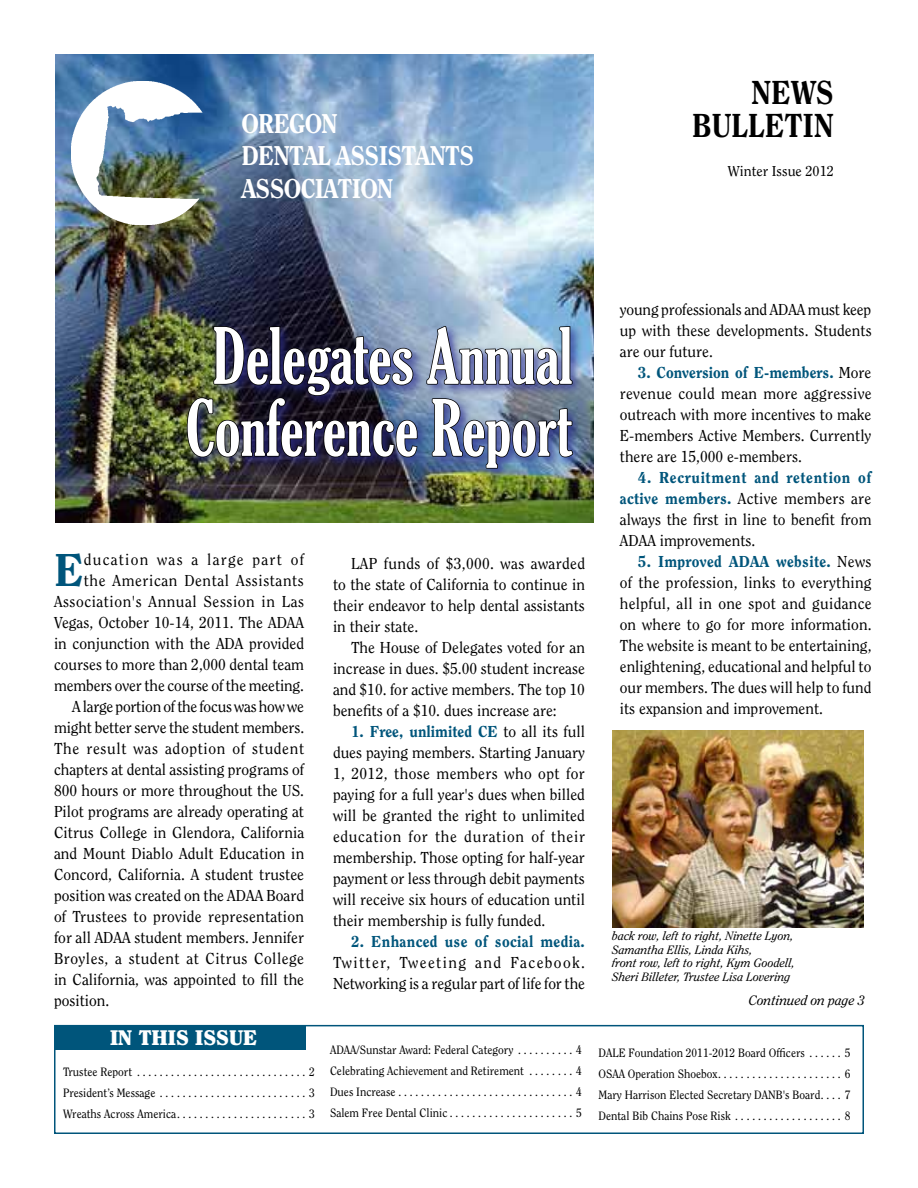
<style>
.page{position:relative;width:918px;height:1188px;background:#fff}
.page>*{position:absolute;margin:0;border:0;box-sizing:border-box;transform-origin:0 0}
.t1{font:extra-condensed 75px/72px "Gloucester";color:#fff;text-align:center}
.t2{font:800 45.75px "Clearface";color:#00557b}
.t3{font:800 33px "Clearface";color:#000;scale:.9 1}
.t4{font:800 27px/32.4px "Clearface";letter-spacing:-.03em;color:#fff;scale:.9 1}
.t5{font:900 21px "Clearface";color:#fff}
.t6{font:15.75px/21px "Clearface";color:#000;text-align:justify}
.t7{font:15.75px "Clearface";letter-spacing:.035em;color:#000}
.t8{font:15.75px "Clearface";letter-spacing:.03em;color:#000}
.t9{font:15.75px "Clearface";letter-spacing:.04em;color:#000}
.t10{font:800 15.75px "Clearface";letter-spacing:.02em;color:#00557b}
.t11{font:15.75px "Clearface";letter-spacing:.08em;color:#000}
.t12{font:14.25px "Clearface";color:#000}
.t13{font:italic 13.5px "Clearface";color:#000}
.t14{font:12px/21px "Clearface";color:#000;text-align:justify;scale:.95 1}
.t15{font:italic 12px/13.5px "Clearface";color:#000}
.s1{font-weight:800;color:#00557b}
</style>
<div class="page">
<img style="left:55px;top:54px;width:538px;height:469px">
<img style="left:71px;top:81px;width:131px;height:144px">
<div style="left:54px;top:1025px;width:810px;height:109px;border:2px solid #00557b"></div>
<div style="left:54px;top:1025px;width:252px;height:25px;background:#00557b"></div>
<div style="left:184px;top:323px;width:401px;height:158px;background:#2e3092;opacity:.75"></div>
<img style="left:186px;top:325px;width:232px;height:133px">
<img style="left:425px;top:325px;width:149px;height:144px">
<img style="left:612px;top:730px;width:252px;height:197px">
<h3 class="t4" style="left:242px;top:107px;width:260px">Oregon<br>Dental Assistants<br>Association</h3>
<h3 class="t3" style="left:751px;top:73px;width:90px">NEWS</h3>
<h3 class="t3" style="left:692px;top:106px;width:64px">BULLETIN</h3>
<p class="t12" style="left:728px;top:163px;width:108px">Winter Issue 2012</p>
<h1 class="t1" style="left:185px;top:321px;width:388px">Delegates Annual<br>Conference Report</h1>
<h2 class="t2" style="left:54px;top:542px;width:28px">E</h2>
<p class="t11" style="left:84px;top:550px;width:222px">ducation was a large part of</p>
<p class="t7" style="left:84px;top:571px;width:222px">the American Dental Assistants</p>
<p class="t7" style="left:54px;top:592px;width:252px">Association's Annual Session in Las</p>
<p class="t6" style="left:54px;top:612px;width:252px">Vegas, October 10-14, 2011. The ADAA</p>
<p class="t6" style="left:54px;top:633px;width:252px">in conjunction with the ADA provided</p>
<p class="t6" style="left:54px;top:654px;width:252px">courses to more than 2,000 dental team</p>
<p class="t6" style="left:54px;top:675px;width:250px">members over the course of the meeting.</p>
<p class="t6" style="left:72px;top:696px;width:234px">A large portion of the focus was how we</p>
<p class="t6" style="left:54px;top:717px;width:250px">might better serve the student members.</p>
<p class="t9" style="left:54px;top:739px;width:252px">The result was adoption of student</p>
<p class="t6" style="left:54px;top:759px;width:252px">chapters at dental assisting programs of</p>
<p class="t6" style="left:54px;top:780px;width:250px">800 hours or more throughout the US.</p>
<p class="t6" style="left:54px;top:801px;width:252px">Pilot programs are already operating at</p>
<p class="t6" style="left:54px;top:822px;width:252px">Citrus College in Glendora, California</p>
<p class="t6" style="left:54px;top:843px;width:252px">and Mount Diablo Adult Education in</p>
<p class="t6" style="left:54px;top:864px;width:252px">Concord, California. A student trustee</p>
<p class="t6" style="left:54px;top:885px;width:252px">position was created on the ADAA Board</p>
<p class="t6" style="left:54px;top:906px;width:252px">of Trustees to provide representation</p>
<p class="t6" style="left:54px;top:927px;width:252px">for all ADAA student members. Jennifer</p>
<p class="t8" style="left:54px;top:949px;width:252px">Broyles, a student at Citrus College</p>
<p class="t6" style="left:54px;top:969px;width:252px">in California, was appointed to fill the</p>
<p class="t6" style="left:54px;top:990px;width:55px">position.</p>
<p class="t6" style="left:333px;top:553px;width:254px;text-indent:18px">LAP funds of $3,000. was awarded to the state of California to continue in their endeavor to help dental assistants in their state.</p>
<p class="t6" style="left:333px;top:637px;width:254px;text-indent:18px">The House of Delegates voted for an increase in dues. $5.00 student increase and $10. for active members. The top 10 benefits of a $10. dues increase are:</p>
<p class="t6" style="left:333px;top:721px;width:254px;text-indent:18px"><span class="s1">1. Free, unlimited CE</span> to all its full dues paying members. Starting January 1, 2012, those members who opt for paying for a full year's dues when billed will be granted the right to unlimited education for the duration of their membership. Those opting for half-year payment or less through debit payments will receive six hours of education until their membership is fully funded.</p>
<p class="t10" style="left:351px;top:932px;width:235px">2. Enhanced use of social media.</p>
<p class="t6" style="left:333px;top:952px;width:253px">Twitter, Tweeting and Facebook.<br>Networking is a regular part of life for the</p>
<p class="t6" style="left:620px;top:299px;width:253px">young professionals and ADAA must keep up with these developments. Students are our future.</p>
<p class="t6" style="left:620px;top:362px;width:253px;text-indent:18px"><span class="s1">3. Conversion of E-members.</span> More revenue could mean more aggressive outreach with more incentives to make E-members Active Members. Currently there are 15,000 e-members.</p>
<p class="t6" style="left:620px;top:467px;width:253px;text-indent:18px"><span class="s1">4. Recruitment and retention of active members.</span> Active members are always the first in line to benefit from ADAA improvements.</p>
<p class="t6" style="left:620px;top:551px;width:253px;text-align:left;text-indent:18px"><span class="s1">5. Improved ADAA website.</span> News of the profession, links to everything helpful, all in one spot and guidance on where to go for more information.<br>The website is meant to be entertaining, enlightening, educational and helpful to our members. The dues will help to fund its expansion and improvement.</p>
<p class="t15" style="left:612px;top:930px;width:184px">back row, left to right, Ninette Lyon, Samantha Ellis, Linda Kihs,<br>front row, left to right, Kym Goodell, Sheri Billeter, Trustee Lisa Lovering</p>
<p class="t13" style="left:749px;top:992px;width:117px">Continued on page 3</p>
<h3 class="t5" style="left:110px;top:1024px;width:148px">IN THIS ISSUE</h3>
<p class="t14" style="left:63px;top:1061px;width:267px">Trustee Report . . . . . . . . . . . . . . . . . . . . . . . . . . . . . . 2<br>President’s Message . . . . . . . . . . . . . . . . . . . . . . . . . . 3<br>Wreaths Across America . . . . . . . . . . . . . . . . . . . . . . . 3</p>
<p class="t14" style="left:330px;top:1040px;width:267px">ADAA/Sunstar Award: Federal Category . . . . . . . . . . 4<br>Celebrating Achievement and Retirement . . . . . . . . 4<br>Dues Increase . . . . . . . . . . . . . . . . . . . . . . . . . . . . . . . 4<br>Salem Free Dental Clinic . . . . . . . . . . . . . . . . . . . . . . 5</p>
<p class="t14" style="left:598px;top:1042px;width:267px">DALE Foundation 2011-2012 Board Officers . . . . . . 5<br>OSAA Operation Shoebox . . . . . . . . . . . . . . . . . . . . . . 6<br>Mary Harrison Elected Secretary DANB's Board . . . . 7<br>Dental Bib Chains Pose Risk . . . . . . . . . . . . . . . . . . . 8</p>
</div>
